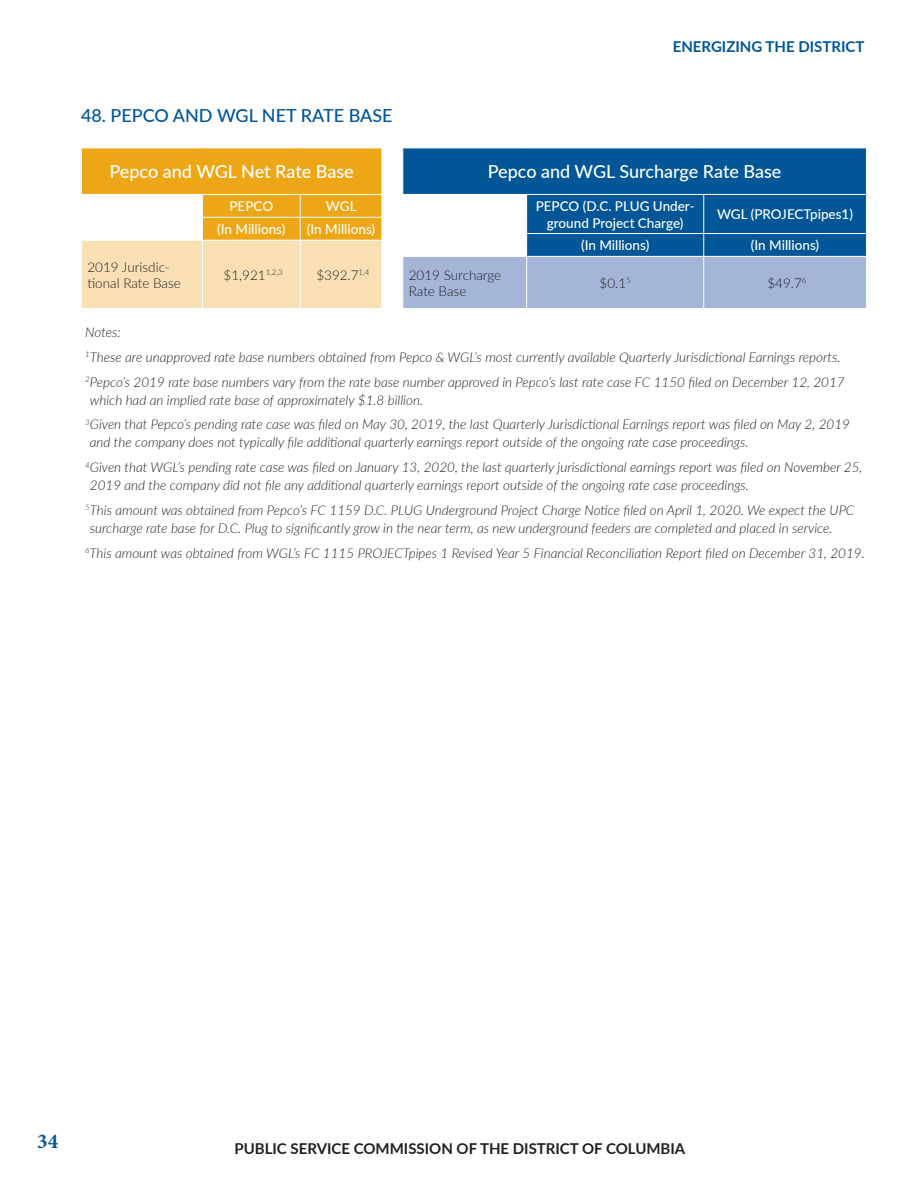
<style>
.page{position:relative;width:918px;height:1188px;background:#fff}
.page>*{position:absolute;margin:0;border:0;box-sizing:border-box;transform-origin:0 0}
.t1{font:700 21px "Minion Pro";color:#015698}
.t2{font:500 18px "Lato";letter-spacing:-.005em;color:#fff}
.t3{font:500 18px "Lato";color:#015698}
.t4{font:700 15px "Lato";color:#231f20}
.t5{font:700 15px "Lato";color:#015698}
.text{font:italic 300 13.5px/18px "Lato";color:#231f20}
.t6{font:500 13.5px/16.2px "Lato";color:#fff;text-align:center}
.t7{font:300 13.5px/16.2px "Lato";color:#231f20}
</style>
<div class="page">
<svg style="left:81px;top:148px;width:301px;height:160px;background:#f4c976"></svg>
<hr style="left:81px;top:240px;width:121px;height:1px;background:#fff">
<hr style="left:81px;top:241px;width:1px;height:67px;background:#fff">
<hr style="left:202px;top:240px;width:98px;height:1px;background:#fff">
<hr style="left:202px;top:241px;width:1px;height:67px;background:#fff">
<hr style="left:300px;top:240px;width:82px;height:1px;background:#fff">
<hr style="left:300px;top:241px;width:1px;height:67px;background:#fff">
<div style="left:403px;top:149px;width:463px;height:84px;background:#015698"></div>
<div style="left:403px;top:194px;width:124px;height:62px;background:#fff"></div>
<hr style="left:527px;top:194px;width:177px;height:1px;background:#fff">
<hr style="left:704px;top:194px;width:163px;height:1px;background:#fff">
<hr style="left:703px;top:195px;width:1px;height:38px;background:#fff">
<svg style="left:403px;top:234px;width:463px;height:74px;background:#87a6cc"></svg>
<hr style="left:402px;top:256px;width:125px;height:1px;background:#fff">
<hr style="left:527px;top:256px;width:177px;height:1px;background:#fff">
<hr style="left:526px;top:257px;width:1px;height:51px;background:#fff">
<hr style="left:704px;top:256px;width:163px;height:1px;background:#fff">
<hr style="left:703px;top:257px;width:1px;height:51px;background:#fff">
<p class="t5" style="left:673px;top:35px;width:193px">ENERGIZING THE DISTRICT</p>
<p class="t3" style="left:81px;top:103px;width:313px">48. PEPCO AND WGL NET RATE BASE</p>
<p class="t2" style="left:110px;top:159px;width:246px">Pepco and WGL Net Rate Base</p>
<p class="t6" style="left:229px;top:198px;width:45px">PEPCO</p>
<p class="t6" style="left:326px;top:198px;width:32px">WGL</p>
<p class="t6" style="left:217px;top:221px;width:70px">(In Millions)</p>
<p class="t6" style="left:307px;top:221px;width:70px">(In Millions)</p>
<p class="t7" style="left:87px;top:258px;width:95px">2019 Jurisdic&shy;tional Rate Base</p>
<p class="t7" style="left:224px;top:266px;width:61px">$1,921<sup>1,2,3</sup></p>
<p class="t7" style="left:316px;top:266px;width:55px">$392.7<sup>1,4</sup></p>
<p class="t2" style="left:488px;top:159px;width:295px">Pepco and WGL Surcharge Rate Base</p>
<p class="t6" style="left:536px;top:198px;width:161px">PEPCO (D.C. PLUG Under&shy;ground Project Charge)</p>
<p class="t6" style="left:717px;top:206px;width:138px">WGL (PROJECTpipes1)</p>
<p class="t6" style="left:581px;top:237px;width:70px">(In Millions)</p>
<p class="t6" style="left:751px;top:237px;width:70px">(In Millions)</p>
<p class="t7" style="left:409px;top:266px;width:94px">2019 Surcharge<br>Rate Base</p>
<p class="t7" style="left:600px;top:274px;width:33px">$0.1<sup>5</sup></p>
<p class="t7" style="left:767px;top:274px;width:41px">$49.7<sup>6</sup></p>
<p class="text" style="left:85px;top:323px;width:37px">Notes:</p>
<p class="text" style="left:85px;top:347px;width:757px"><sup>1</sup>These are unapproved rate base numbers obtained from Pepco &amp; WGL’s most currently available Quarterly Jurisdictional Earnings reports.</p>
<p class="text" style="left:90px;top:372px;width:756px;text-indent:-5px"><sup>2</sup>Pepco’s 2019 rate base numbers vary from the rate base number approved in Pepco’s last rate case FC 1150 filed on December 12, 2017 which had an implied rate base of approximately $1.8 billion.</p>
<p class="text" style="left:90px;top:415px;width:762px;text-indent:-5px"><sup>3</sup>Given that Pepco’s pending rate case was filed on May 30, 2019, the last Quarterly Jurisdictional Earnings report was filed on May 2, 2019 and the company does not typically file additional quarterly earnings report outside of the ongoing rate case proceedings.</p>
<p class="text" style="left:90px;top:458px;width:774px;text-indent:-5px"><sup>4</sup>Given that WGL’s pending rate case was filed on January 13, 2020, the last quarterly jurisdictional earnings report was filed on November 25,<br>2019 and the company did not file any additional quarterly earnings report outside of the ongoing rate case proceedings.</p>
<p class="text" style="left:90px;top:500px;width:766px;text-indent:-5px"><sup>5</sup>This amount was obtained from Pepco’s FC 1159 D.C. PLUG Underground Project Charge Notice filed on April 1, 2020. We expect the UPC surcharge rate base for D.C. Plug to significantly grow in the near term, as new underground feeders are completed and placed in service.</p>
<p class="text" style="left:85px;top:543px;width:781px"><sup>6</sup>This amount was obtained from WGL’s FC 1115 PROJECTpipes 1 Revised Year 5 Financial Reconciliation Report filed on December 31, 2019.</p>
<h1 class="t1" style="left:37px;top:1127px;width:23px">34</h1>
<p class="t4" style="left:234px;top:1137px;width:452px">PUBLIC SERVICE COMMISSION OF THE DISTRICT OF COLUMBIA</p>
</div>
